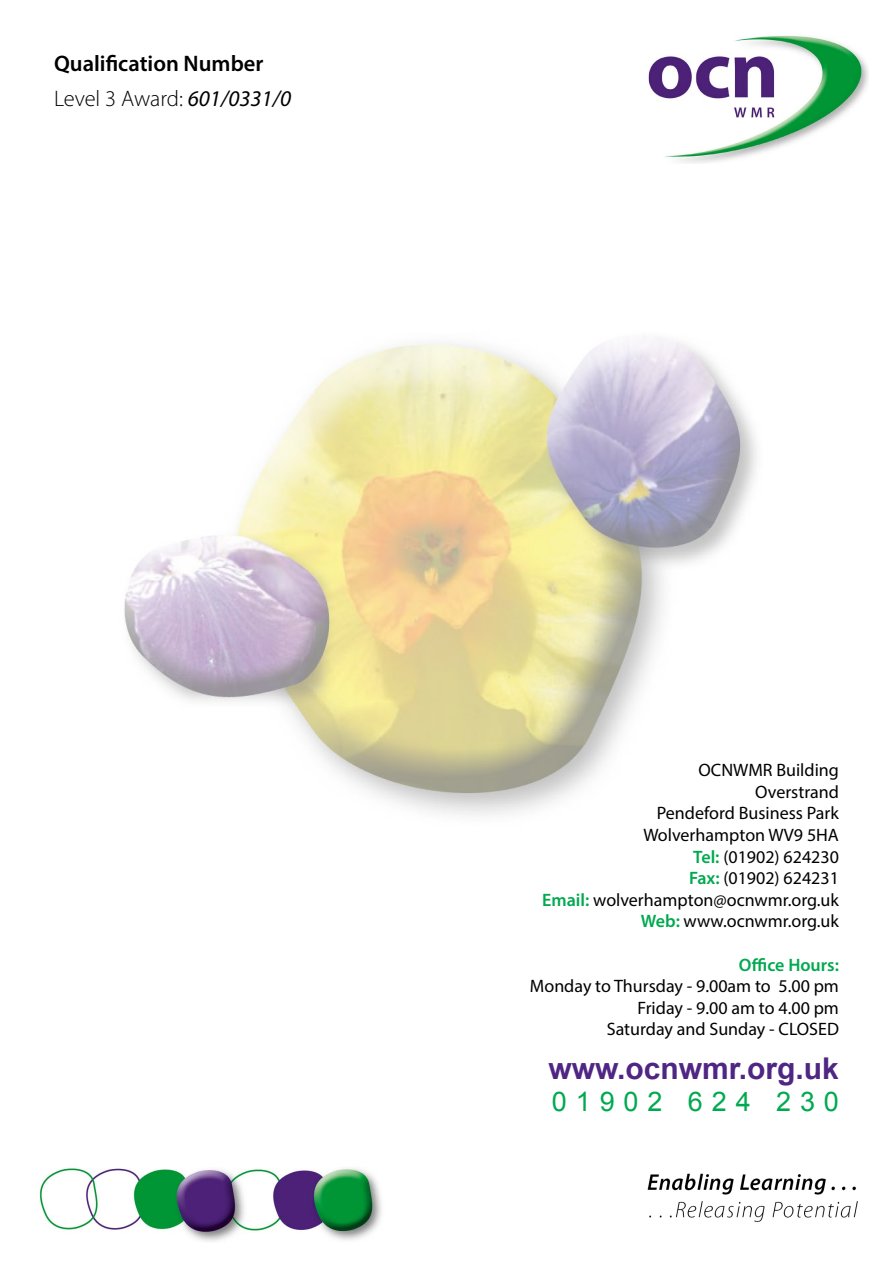
<style>
.page{position:relative;width:893px;height:1263px;background:#fff}
.page>*{position:absolute;margin:0;border:0;box-sizing:border-box;transform-origin:0 0}
.t1{font:700 30px "Arial";color:#4f2683}
.t2{font:27px "Arial";letter-spacing:.33em;color:#00a94f}
.t3{font:300 22.5px "Myriad Pro";letter-spacing:-.005em;color:#000}
.t4{font:600 22.5px "Myriad Pro";color:#000}
.t5{font:18px "Myriad Pro";color:#000}
.t6{font:600 18px "Myriad Pro";color:#00a94f}
.s1{font-weight:400;font-style:italic}
.s2{font-weight:600;color:#00a94f}
</style>
<div class="page">
<img style="left:39px;top:1168px;width:343px;height:74px">
<img style="left:647px;top:1173px;width:211px;height:49px">
<img style="left:648px;top:35px;width:220px;height:128px">
<img style="left:124px;top:337px;width:633px;height:478px">
<p class="t4" style="left:54px;top:49px;width:211px">Qualification Number</p>
<p class="t3" style="left:54px;top:85px;width:239px">Level 3 Award: <span class="s1">601/0331/0</span></p>
<p class="t5" style="left:698px;top:759px;width:142px">OCNWMR Building</p>
<p class="t5" style="left:755px;top:780px;width:85px">Overstrand</p>
<p class="t5" style="left:657px;top:802px;width:184px">Pendeford Business Park</p>
<p class="t5" style="left:643px;top:824px;width:197px">Wolverhampton WV9 5HA</p>
<p class="t5" style="left:693px;top:845px;width:147px"><span class="s2">Tel:</span> (01902) 624230</p>
<p class="t5" style="left:689px;top:867px;width:151px"><span class="s2">Fax:</span> (01902) 624231</p>
<p class="t5" style="left:542px;top:888px;width:298px"><span class="s2">Email:</span> wolverhampton@ocnwmr.org.uk</p>
<p class="t5" style="left:641px;top:910px;width:199px"><span class="s2">Web:</span> www.ocnwmr.org.uk</p>
<p class="t6" style="left:739px;top:953px;width:101px">Office Hours:</p>
<p class="t5" style="left:530px;top:975px;width:311px">Monday to Thursday - 9.00am to 5.00 pm</p>
<p class="t5" style="left:637px;top:996px;width:203px">Friday - 9.00 am to 4.00 pm</p>
<p class="t5" style="left:607px;top:1018px;width:234px">Saturday and Sunday - CLOSED</p>
<p class="t1" style="left:548px;top:1048px;width:292px">www.ocnwmr.org.uk</p>
<p class="t2" style="left:552px;top:1084px;width:289px">01902 624 230</p>
</div>
